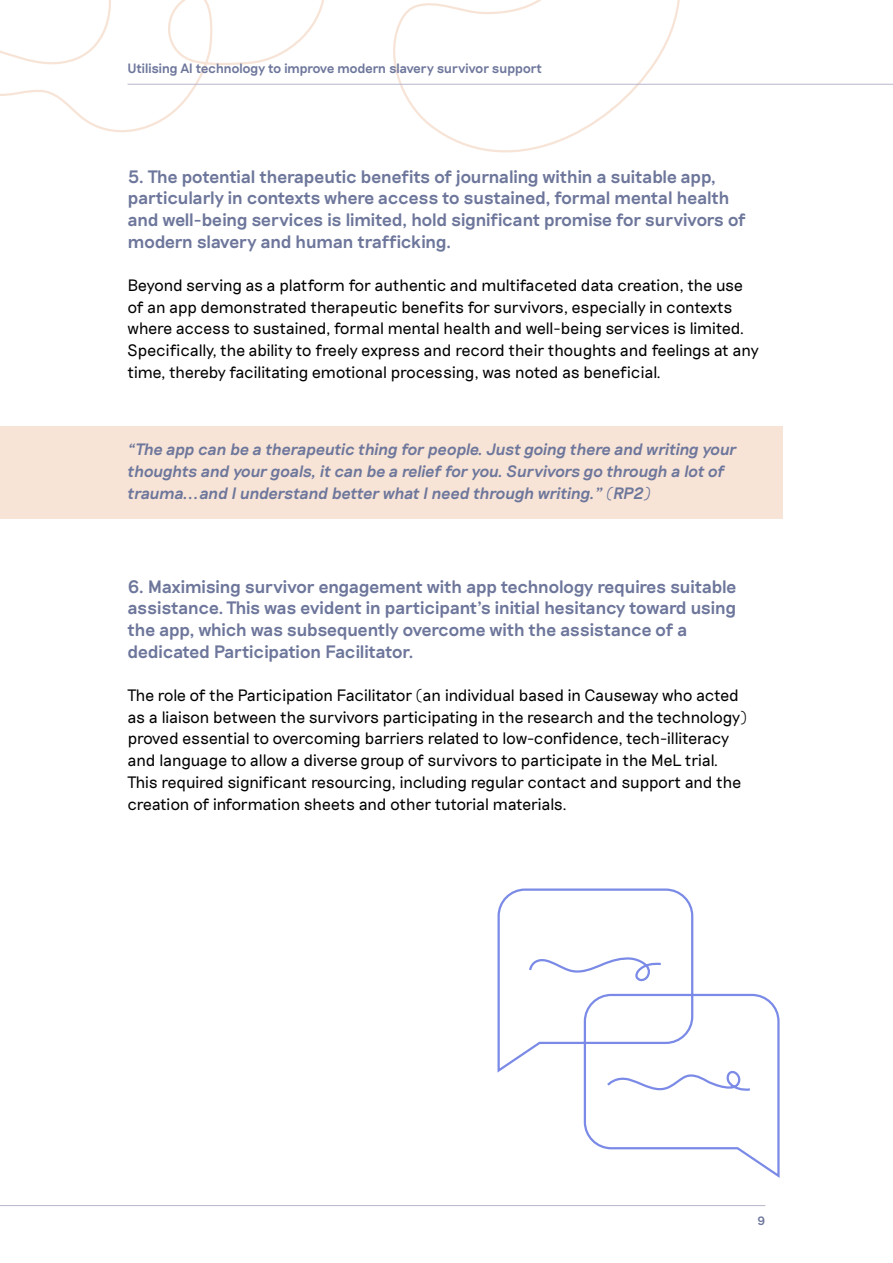
<style>
.page{position:relative;width:893px;height:1263px;background:#fff}
.page>*{position:absolute;margin:0;border:0;box-sizing:border-box;transform-origin:0 0}
.t1{font:500 18px/21.8px "Riposte";letter-spacing:-.035em;color:#6d769b}
.t2{font:300 16.5px/21.8px "Riposte";letter-spacing:-.04em;color:#000}
.t3{font:italic 500 16.5px/21.8px "Riposte";letter-spacing:-.035em;color:#6d769b}
.t4{font:500 13.5px "Riposte";letter-spacing:-.04em;color:#6d769b}
.t5{font:500 12px "Riposte";color:#6d769b}
</style>
<div class="page">
<svg style="left:0;top:0;width:893px;height:153px"></svg>
<hr style="left:128px;top:84px;width:765px;height:1px;background:#b6b6cb">
<hr style="left:0;top:1205px;width:765px;height:1px;background:#b6b6cb">
<div style="left:0;top:426px;width:782px;height:93px;background:#f7e4d7"></div>
<svg style="left:497px;top:888px;width:283px;height:290px"></svg>
<p class="t4" style="left:128px;top:61px;width:416px">Utilising AI technology to improve modern slavery survivor support</p>
<p class="t1" style="left:128px;top:166px;width:620px">5. The potential therapeutic benefits of journaling within a suitable app, particularly in contexts where access to sustained, formal mental health and well-being services is limited, hold significant promise for survivors of modern slavery and human trafficking.</p>
<p class="t2" style="left:128px;top:275px;width:633px">Beyond serving as a platform for authentic and multifaceted data creation, the use of an app demonstrated therapeutic benefits for survivors, especially in contexts where access to sustained, formal mental health and well-being services is limited.<br>Specifically, the ability to freely express and record their thoughts and feelings at any time, thereby facilitating emotional processing, was noted as beneficial.</p>
<p class="t3" style="left:128px;top:439px;width:611px">“The app can be a therapeutic thing for people. Just going there and writing your thoughts and your goals, it can be a relief for you. Survivors go through a lot of trauma...and I understand better what I need through writing.” (RP2)</p>
<p class="t1" style="left:128px;top:576px;width:610px">6. Maximising survivor engagement with app technology requires suitable assistance. This was evident in participant’s initial hesitancy toward using the app, which was subsequently overcome with the assistance of a dedicated Participation Facilitator.</p>
<p class="t2" style="left:128px;top:685px;width:621px">The role of the Participation Facilitator (an individual based in Causeway who acted as a liaison between the survivors participating in the research and the technology) proved essential to overcoming barriers related to low-confidence, tech-illiteracy and language to allow a diverse group of survivors to participate in the MeL trial.<br>This required significant resourcing, including regular contact and support and the creation of information sheets and other tutorial materials.</p>
<p class="t5" style="left:757px;top:1213px;width:10px">9</p>
</div>
